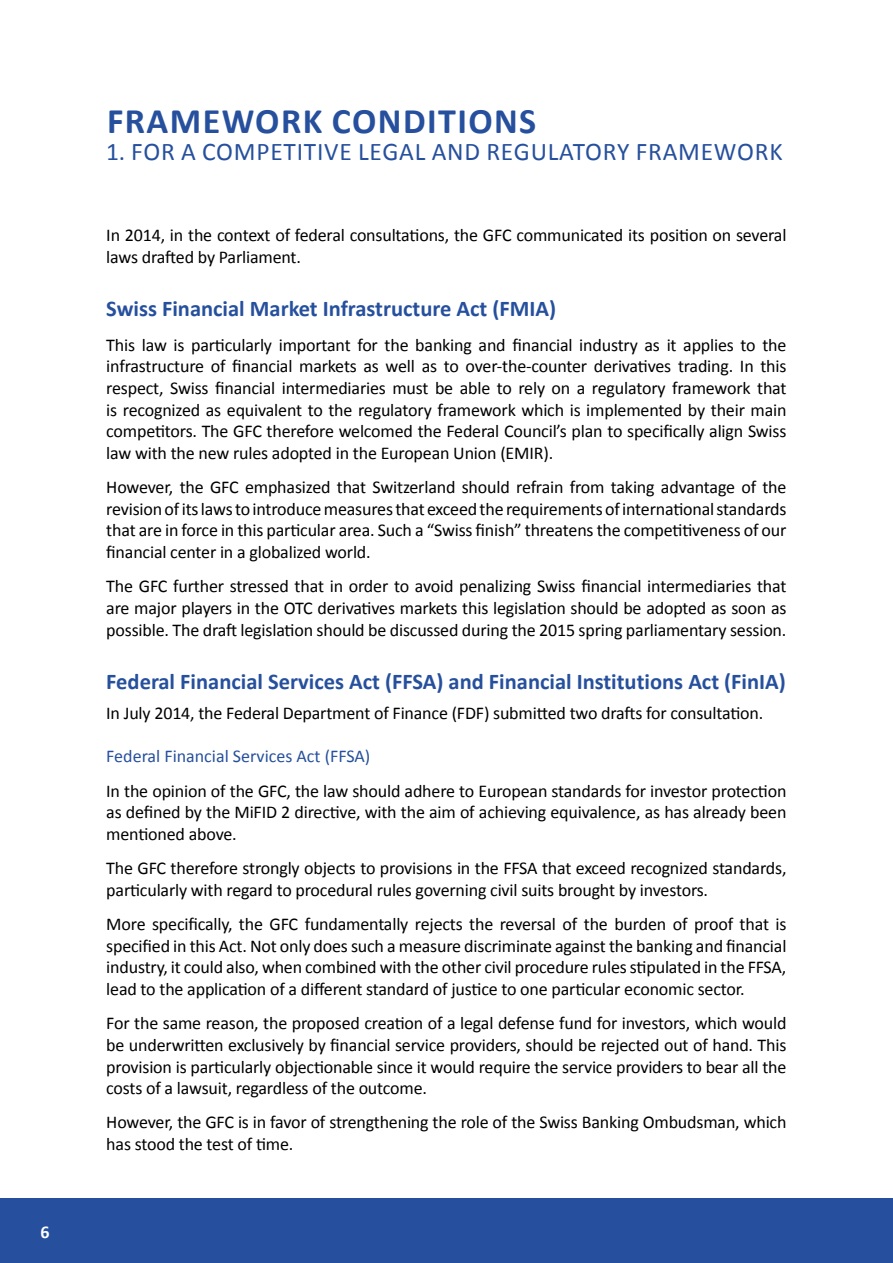
<style>
.page{position:relative;width:893px;height:1263px;background:#fff}
.page>*{position:absolute;margin:0;border:0;box-sizing:border-box;transform-origin:0 0}
.t1{font:700 36px "Calibri";letter-spacing:.04em;color:#26509d}
.t2{font:25.5px "Calibri";letter-spacing:.03em;color:#26509d}
.t3{font:700 22.5px "Calibri";color:#26509d}
.t4{font:18px/21.6px "Calibri";letter-spacing:-.01em;color:#000;text-align:justify}
.t5{font:18px "Calibri";color:#26509d}
.t6{font:700 18px "Calibri";color:#fff}
</style>
<div class="page">
<div style="left:0;top:1199px;width:893px;height:64px;background:#26509d"></div>
<p class="t6" style="left:40px;top:1219px;width:11px">6</p>
<h1 class="t1" style="left:107px;top:96px;width:431px">FRAMEWORK CONDITIONS</h1>
<h2 class="t2" style="left:106px;top:134px;width:678px">1. FOR A COMPETITIVE LEGAL AND REGULATORY FRAMEWORK</h2>
<p class="t4" style="left:106px;top:224px;width:682px">In 2014, in the context of federal consultations, the GFC communicated its position on several laws drafted by Parliament.</p>
<p class="t3" style="left:106px;top:293px;width:451px">Swiss Financial Market Infrastructure Act (FMIA)</p>
<p class="t4" style="left:106px;top:333px;width:682px">This law is particularly important for the banking and financial industry as it applies to the infrastructure of financial markets as well as to over-the-counter derivatives trading. In this respect, Swiss financial intermediaries must be able to rely on a regulatory framework that is recognized as equivalent to the regulatory framework which is implemented by their main competitors. The GFC therefore welcomed the Federal Council’s plan to specifically align Swiss law with the new rules adopted in the European Union (EMIR).</p>
<p class="t4" style="left:106px;top:476px;width:682px">However, the GFC emphasized that Switzerland should refrain from taking advantage of the revision of its laws to introduce measures that exceed the requirements of international standards that are in force in this particular area. Such a “Swiss finish” threatens the competitiveness of our financial center in a globalized world.</p>
<p class="t4" style="left:106px;top:575px;width:682px">The GFC further stressed that in order to avoid penalizing Swiss financial intermediaries that are major players in the OTC derivatives markets this legislation should be adopted as soon as possible. The draft legislation should be discussed during the 2015 spring parliamentary session.</p>
<p class="t3" style="left:106px;top:666px;width:681px">Federal Financial Services Act (FFSA) and Financial Institutions Act (FinIA)</p>
<p class="t4" style="left:106px;top:702px;width:658px">In July 2014, the Federal Department of Finance (FDF) submitted two drafts for consultation.</p>
<p class="t5" style="left:106px;top:744px;width:266px">Federal Financial Services Act (FFSA)</p>
<p class="t4" style="left:106px;top:779px;width:682px">In the opinion of the GFC, the law should adhere to European standards for investor protection as defined by the MiFID 2 directive, with the aim of achieving equivalence, as has already been mentioned above.</p>
<p class="t4" style="left:106px;top:857px;width:682px">The GFC therefore strongly objects to provisions in the FFSA that exceed recognized standards, particularly with regard to procedural rules governing civil suits brought by investors.</p>
<p class="t4" style="left:106px;top:913px;width:682px">More specifically, the GFC fundamentally rejects the reversal of the burden of proof that is specified in this Act. Not only does such a measure discriminate against the banking and financial industry, it could also, when combined with the other civil procedure rules stipulated in the FFSA, lead to the application of a different standard of justice to one particular economic sector.</p>
<p class="t4" style="left:106px;top:1012px;width:682px">For the same reason, the proposed creation of a legal defense fund for investors, which would be underwritten exclusively by financial service providers, should be rejected out of hand. This provision is particularly objectionable since it would require the service providers to bear all the costs of a lawsuit, regardless of the outcome.</p>
<p class="t4" style="left:106px;top:1111px;width:682px">However, the GFC is in favor of strengthening the role of the Swiss Banking Ombudsman, which has stood the test of time.</p>
</div>
